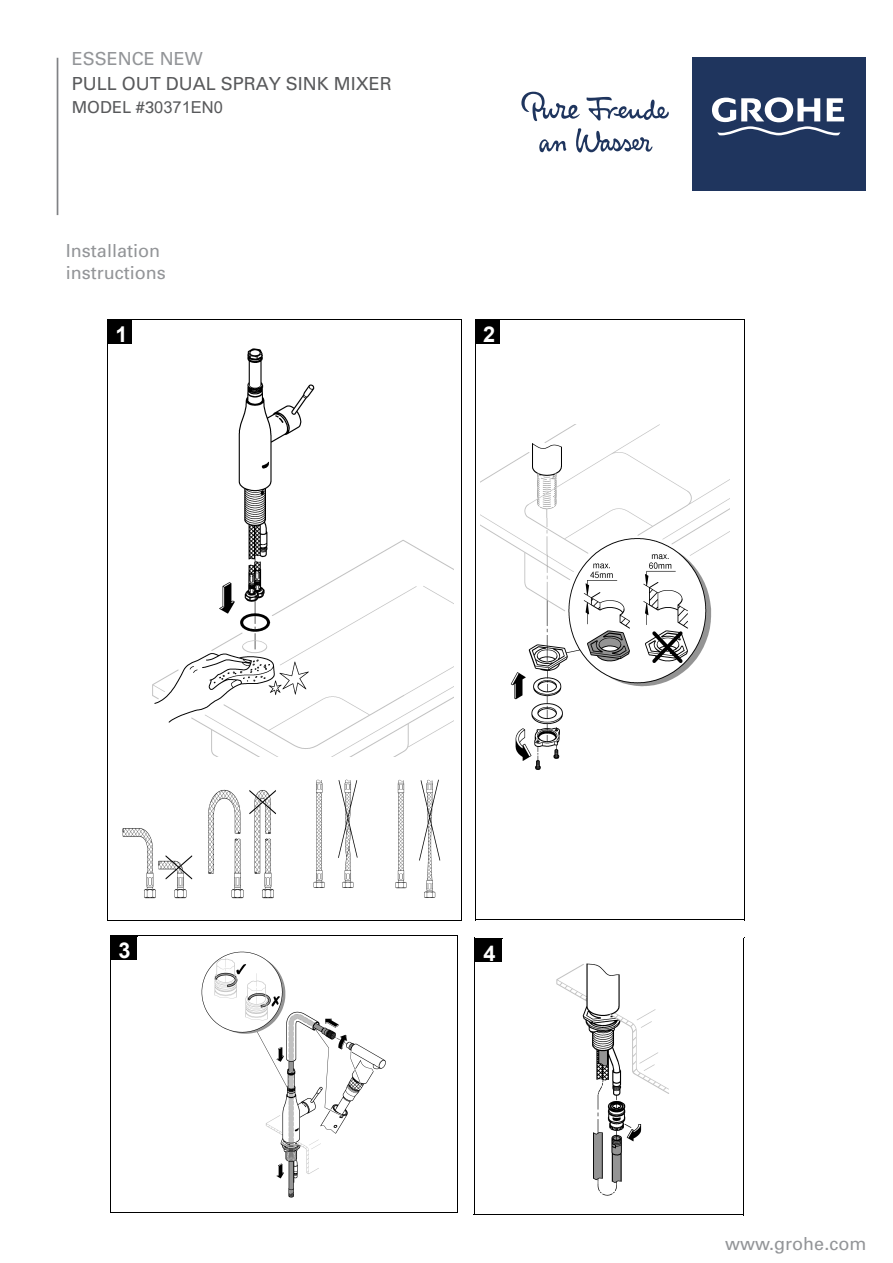
<style>
.page{position:relative;width:893px;height:1263px;background:#fff}
.page>*{position:absolute;margin:0;border:0;box-sizing:border-box;transform-origin:0 0}
.t1{font:700 21.75px "Arial";color:#fff}
.t2{font:18px/21.6px "Univers";color:#939598}
.t3{font:18px "Univers LT Std";color:#58595b}
.t4{font:18px "Univers LT Std";color:#939598}
.t5{font:16.5px "Univers LT Std";color:#58595b}
.s1{font-family:"Arial"}
</style>
<div class="page">
<div style="left:692px;top:58px;width:173px;height:133px;background:#1f355e"></div>
<svg style="left:712px;top:97px;width:132px;height:38px"></svg>
<svg style="left:521px;top:92px;width:148px;height:61px"></svg>
<hr style="left:57px;top:58px;width:1px;height:157px;background:#808285">
<svg style="left:108px;top:320px;width:24px;height:24px"></svg>
<hr style="left:108px;top:319px;width:354px;height:1px;background:#000">
<hr style="left:461px;top:319px;width:1px;height:602px;background:#000">
<hr style="left:107px;top:920px;width:354px;height:1px;background:#000">
<hr style="left:107px;top:319px;width:1px;height:601px;background:#000">
<hr style="left:498px;top:319px;width:2px;height:25px;background:#000">
<hr style="left:475px;top:342px;width:24px;height:2px;background:#000">
<svg style="left:476px;top:320px;width:22px;height:22px"></svg>
<hr style="left:475px;top:319px;width:270px;height:1px;background:#000">
<hr style="left:744px;top:319px;width:1px;height:602px;background:#000">
<hr style="left:475px;top:937px;width:269px;height:1px;background:#000">
<hr style="left:475px;top:319px;width:1px;height:601px;background:#000">
<img style="left:152px;top:348px;width:301px;height:408px">
<img style="left:122px;top:789px;width:154px;height:110px">
<img style="left:313px;top:779px;width:128px;height:119px">
<img style="left:481px;top:424px;width:249px;height:346px">
<svg style="left:111px;top:936px;width:26px;height:23px"></svg>
<hr style="left:110px;top:935px;width:348px;height:1px;background:#000">
<hr style="left:457px;top:936px;width:1px;height:277px;background:#000">
<hr style="left:110px;top:1212px;width:347px;height:1px;background:#000">
<hr style="left:110px;top:935px;width:1px;height:278px;background:#000">
<hr style="left:743px;top:938px;width:1px;height:277px;background:#000">
<hr style="left:474px;top:1214px;width:270px;height:1px;background:#000">
<hr style="left:474px;top:937px;width:1px;height:278px;background:#000">
<hr style="left:476px;top:919px;width:268px;height:1px;background:#000">
<hr style="left:500px;top:938px;width:2px;height:24px;background:#000">
<hr style="left:475px;top:960px;width:26px;height:2px;background:#000">
<svg style="left:475px;top:938px;width:25px;height:22px"></svg>
<img style="left:201px;top:951px;width:185px;height:247px">
<img style="left:556px;top:963px;width:113px;height:233px">
<p class="t4" style="left:72px;top:48px;width:133px">ESSENCE NEW</p>
<p class="t3" style="left:72px;top:73px;width:322px">PULL OUT DUAL SPRAY SINK MIXER</p>
<p class="t5" style="left:72px;top:97px;width:153px">MODEL #3<span class="s1">0371EN0</span></p>
<p class="t2" style="left:66px;top:240px;width:101px">Installation instructions</p>
<p class="t1" style="left:115px;top:319px;width:14px">1</p>
<p class="t1" style="left:483px;top:319px;width:14px">2</p>
<p class="t1" style="left:118px;top:936px;width:14px">3</p>
<p class="t1" style="left:484px;top:938px;width:14px">4</p>
<p class="t2" style="left:725px;top:1232px;width:142px">www.grohe.com</p>
</div>
